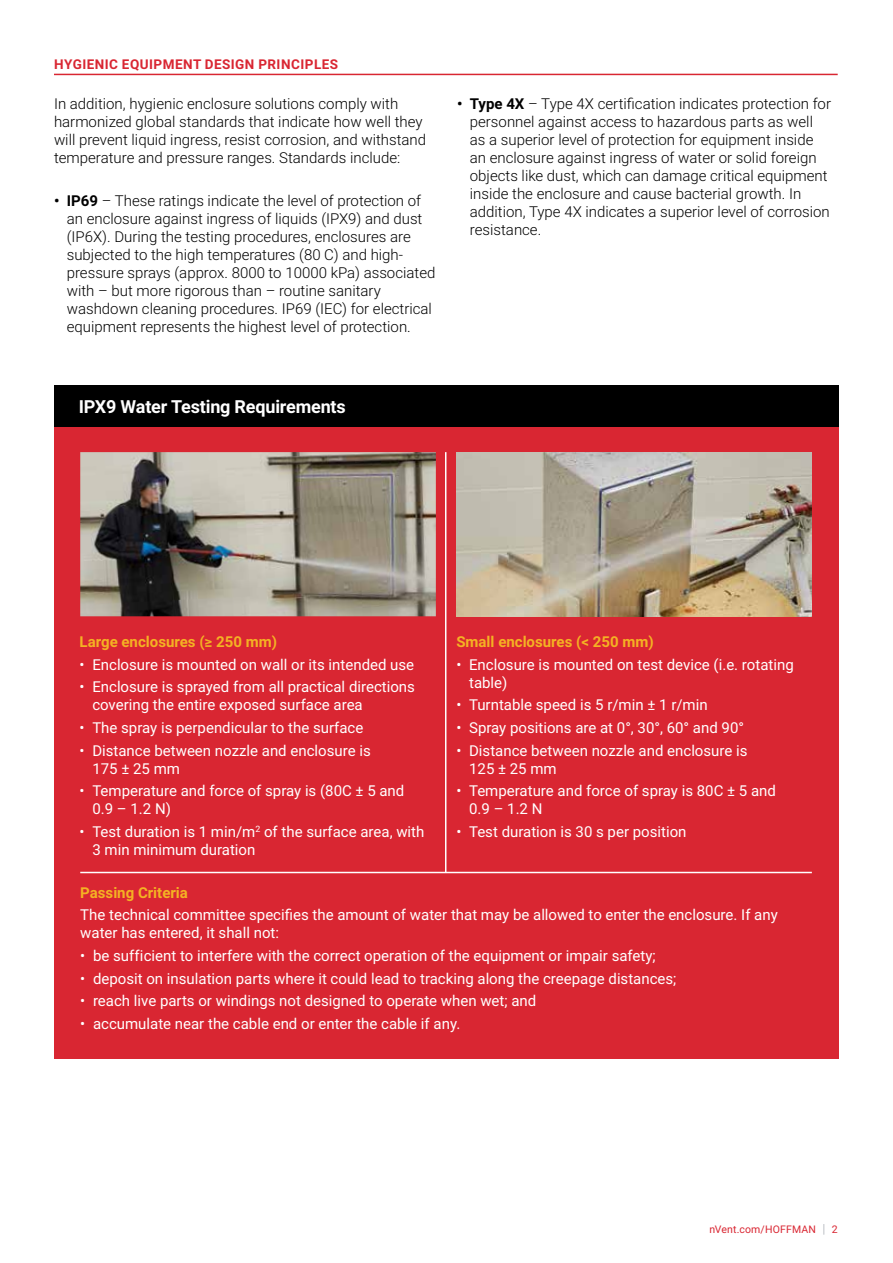
<style>
.page{position:relative;width:893px;height:1263px;background:#fff}
.page>*{position:absolute;margin:0;border:0;box-sizing:border-box;transform-origin:0 0}
.t1{font:700 18px "Roboto";letter-spacing:-.01em;color:#fff}
.t2{font:15px/18px "Roboto";color:#fff}
.t3{font:300 15px/18px "Roboto";color:#000}
.t4{font:700 15px "Roboto";color:#f4b223}
.t5{font:700 13.5px "Roboto";letter-spacing:.035em;color:#d92632}
.t6{font:10.5px "Roboto";letter-spacing:.015em;color:#d92632}
.s1{font-weight:700}
.s2{font-weight:300;font-size:12.6px;color:#90969e}
</style>
<div class="page">
<div style="left:54px;top:426px;width:785px;height:633px;background:#d92632"></div>
<div style="left:54px;top:385px;width:785px;height:41px;background:#000"></div>
<hr style="left:445px;top:452px;width:1px;height:420px;background:#fff">
<hr style="left:80px;top:872px;width:732px;height:1px;background:#fff">
<img style="left:80px;top:452px;width:356px;height:164px">
<hr style="left:54px;top:74px;width:784px;height:1px;background:#d92632">
<img style="left:457px;top:452px;width:355px;height:164px">
<p class="t5" style="left:54px;top:55px;width:285px">HYGIENIC EQUIPMENT DESIGN PRINCIPLES</p>
<p class="t3" style="left:54px;top:94px;width:374px">In addition, hygienic enclosure solutions comply with harmonized global standards that indicate how well they will prevent liquid ingress, resist corrosion, and withstand temperature and pressure ranges. Standards include:</p>
<p class="t3" style="left:67px;top:191px;width:370px;text-indent:-13px"><span class="s1">• IP69</span> – These ratings indicate the level of protection of an enclosure against ingress of liquids (IPX9) and dust (IP6X). During the testing procedures, enclosures are subjected to the high temperatures (80 C) and high&shy;pressure sprays (approx. 8000 to 10000 kPa) associated with – but more rigorous than – routine sanitary washdown cleaning procedures. IP69 (IEC) for electrical equipment represents the highest level of protection.</p>
<p class="t3" style="left:470px;top:94px;width:363px;text-indent:-13px"><span class="s1">• Type 4X</span> – Type 4X certification indicates protection for personnel against access to hazardous parts as well as a superior level of protection for equipment inside an enclosure against ingress of water or solid foreign objects like dust, which can damage critical equipment inside the enclosure and cause bacterial growth. In addition, Type 4X indicates a superior level of corrosion resistance.</p>
<p class="t1" style="left:79px;top:394px;width:268px">IPX9 Water Testing Requirements</p>
<p class="t4" style="left:80px;top:631px;width:199px">Large enclosures (≥ 250 mm)</p>
<p class="t2" style="left:80px;top:655px;width:336px">• Enclosure is mounted on wall or its intended use</p>
<p class="t2" style="left:92px;top:677px;width:324px;text-indent:-13px">• Enclosure is sprayed from all practical directions covering the entire exposed surface area</p>
<p class="t2" style="left:80px;top:718px;width:285px">• The spray is perpendicular to the surface</p>
<p class="t2" style="left:92px;top:741px;width:280px;text-indent:-13px">• Distance between nozzle and enclosure is<br>175 ± 25 mm</p>
<p class="t2" style="left:92px;top:781px;width:314px;text-indent:-13px">• Temperature and force of spray is (80C ± 5 and<br>0.9 – 1.2 N)</p>
<p class="t2" style="left:92px;top:822px;width:334px;text-indent:-13px">• Test duration is 1 min/m<sup>2</sup> of the surface area, with<br>3 min minimum duration</p>
<p class="t4" style="left:456px;top:631px;width:199px">Small enclosures (&lt; 250 mm)</p>
<p class="t2" style="left:469px;top:655px;width:326px;text-indent:-13px">• Enclosure is mounted on test device (i.e. rotating table)</p>
<p class="t2" style="left:456px;top:695px;width:253px">• Turntable speed is 5 r/min ± 1 r/min</p>
<p class="t2" style="left:456px;top:718px;width:289px">• Spray positions are at 0°, 30°, 60° and 90°</p>
<p class="t2" style="left:469px;top:741px;width:280px;text-indent:-13px">• Distance between nozzle and enclosure is<br>125 ± 25 mm</p>
<p class="t2" style="left:469px;top:781px;width:308px;text-indent:-13px">• Temperature and force of spray is 80C ± 5 and<br>0.9 – 1.2 N</p>
<p class="t2" style="left:456px;top:822px;width:232px">• Test duration is 30 s per position</p>
<p class="t4" style="left:80px;top:882px;width:109px">Passing Criteria</p>
<p class="t2" style="left:80px;top:905px;width:699px">The technical committee specifies the amount of water that may be allowed to enter the enclosure. If any water has entered, it shall not:</p>
<p class="t2" style="left:80px;top:946px;width:577px">• be sufficient to interfere with the correct operation of the equipment or impair safety;</p>
<p class="t2" style="left:80px;top:969px;width:598px">• deposit on insulation parts where it could lead to tracking along the creepage distances;</p>
<p class="t2" style="left:80px;top:991px;width:458px">• reach live parts or windings not designed to operate when wet; and</p>
<p class="t2" style="left:80px;top:1014px;width:382px">• accumulate near the cable end or enter the cable if any.</p>
<p class="t6" style="left:709px;top:1222px;width:130px">nVent.com/HOFFMAN <span class="s2">|</span> 2</p>
</div>
